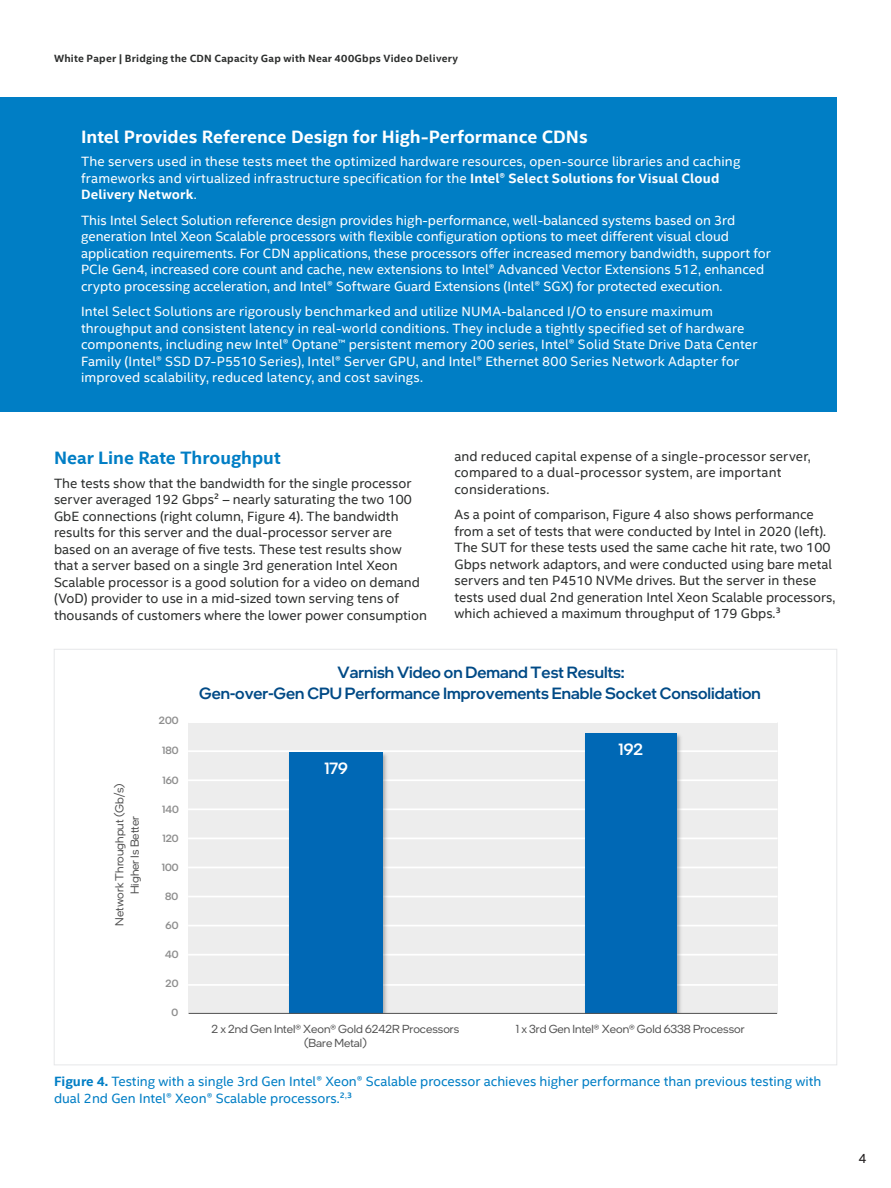
<style>
.page{position:relative;width:891px;height:1188px;background:#fff}
.page>*{position:absolute;margin:0;border:0;box-sizing:border-box;transform-origin:0 0}
.CopyHeaderBlue{font:700 18px "Intel Clear";color:#fff}
.CopyHeaderBlue-2{font:700 18px "Intel Clear";color:#007ec5}
.t1{font:500 16.35px/21px "Intel One Display";color:#004a86;text-align:center}
.t2{font:500 16.35px "Intel One Display";color:#fff}
.MainCopy___Caption{font:13.5px/16.5px "Intel Clear";letter-spacing:.005em;color:#fff}
.MainCopy___Caption-2{font:13.5px/16.5px "Intel Clear";color:#2d2f2e}
.MainCopy___Caption-3{font:13.5px/16.5px "Intel Clear";color:#007ec5}
.MainCopy___Caption-4{font:13.5px "Intel Clear";color:#231f20}
.t3{font:11.7px/14px "Intel One Display";color:#525252;text-align:center}
.Document_Header{font:700 10.5px "Intel Clear";letter-spacing:.025em;color:#2d2f2e}
.t4{font:500 10.5px "Intel One Display";color:#8f8f8f}
.s1{font-weight:700}
</style>
<div class="page">
<div style="left:0;top:97px;width:837px;height:314px;background:#007ec5"></div>
<div style="left:188px;top:722px;width:590px;height:292px;background:#ededed"></div>
<hr style="left:188px;top:984px;width:590px;height:2px;background:#fff">
<hr style="left:188px;top:954px;width:590px;height:2px;background:#fff">
<hr style="left:188px;top:925px;width:590px;height:1px;background:#fff">
<hr style="left:188px;top:896px;width:590px;height:1px;background:#fff">
<hr style="left:188px;top:867px;width:590px;height:1px;background:#fff">
<hr style="left:188px;top:838px;width:590px;height:1px;background:#fff">
<hr style="left:188px;top:808px;width:590px;height:2px;background:#fff">
<hr style="left:188px;top:779px;width:590px;height:2px;background:#fff">
<hr style="left:188px;top:750px;width:590px;height:2px;background:#fff">
<hr style="left:188px;top:721px;width:590px;height:2px;background:#fff">
<img style="left:287px;top:752px;width:103px;height:261px">
<img style="left:582px;top:733px;width:103px;height:280px">
<div style="left:289px;top:752px;width:93px;height:262px;background:#0068b5"></div>
<div style="left:585px;top:734px;width:91px;height:280px;background:#0068b5"></div>
<hr style="left:189px;top:1013px;width:588px;height:1px;background:#525252">
<p class="Document_Header" style="left:54px;top:51px;width:406px">White Paper | Bridging the CDN Capacity Gap with Near 400Gbps Video Delivery</p>
<p class="CopyHeaderBlue" style="left:81px;top:125px;width:508px">Intel Provides Reference Design for High-Performance CDNs</p>
<p class="MainCopy___Caption" style="left:81px;top:153px;width:661px">The servers used in these tests meet the optimized hardware resources, open-source libraries and caching frameworks and virtualized infrastructure specification for the <span class="s1">Intel® Select Solutions for Visual Cloud<br>Delivery Network</span>.</p>
<p class="MainCopy___Caption" style="left:81px;top:212px;width:691px">This Intel Select Solution reference design provides high-performance, well-balanced systems based on 3rd generation Intel Xeon Scalable processors with flexible configuration options to meet different visual cloud application requirements. For CDN applications, these processors offer increased memory bandwidth, support for PCIe Gen4, increased core count and cache, new extensions to Intel® Advanced Vector Extensions 512, enhanced crypto processing acceleration, and Intel® Software Guard Extensions (Intel® SGX) for protected execution.</p>
<p class="MainCopy___Caption" style="left:81px;top:303px;width:678px">Intel Select Solutions are rigorously benchmarked and utilize NUMA-balanced I/O to ensure maximum throughput and consistent latency in real-world conditions. They include a tightly specified set of hardware components, including new Intel® Optane™ persistent memory 200 series, Intel® Solid State Drive Data Center Family (Intel® SSD D7-P5510 Series), Intel® Server GPU, and Intel® Ethernet 800 Series Network Adapter for improved scalability, reduced latency, and cost savings.</p>
<p class="CopyHeaderBlue-2" style="left:54px;top:446px;width:228px">Near Line Rate Throughput</p>
<p class="MainCopy___Caption-2" style="left:54px;top:474px;width:375px">The tests show that the bandwidth for the single processor server averaged 192 Gbps² – nearly saturating the two 100<br>GbE connections (right column, Figure 4). The bandwidth results for this server and the dual-processor server are based on an average of five tests. These test results show that a server based on a single 3rd generation Intel Xeon Scalable processor is a good solution for a video on demand (VoD) provider to use in a mid-sized town serving tens of thousands of customers where the lower power consumption</p>
<p class="MainCopy___Caption-2" style="left:454px;top:448px;width:358px">and reduced capital expense of a single-processor server, compared to a dual-processor system, are important considerations.</p>
<p class="MainCopy___Caption-2" style="left:454px;top:506px;width:382px">As a point of comparison, Figure 4 also shows performance from a set of tests that were conducted by Intel in 2020 (left).<br>The SUT for these tests used the same cache hit rate, two 100<br>Gbps network adaptors, and were conducted using bare metal servers and ten P4510 NVMe drives. But the server in these tests used dual 2nd generation Intel Xeon Scalable processors, which achieved a maximum throughput of 179 Gbps.³</p>
<p class="t3" style="left:112px;top:926px;width:144px;line-height:15.1px;rotate:-90deg">Network Throughput (Gb/s)<br>Higher Is Better</p>
<p class="t4" style="left:159px;top:714px;width:21px">200</p>
<p class="t4" style="left:162px;top:743px;width:18px">180</p>
<p class="t4" style="left:162px;top:773px;width:18px">160</p>
<p class="t4" style="left:162px;top:802px;width:18px">140</p>
<p class="t4" style="left:163px;top:831px;width:18px">120</p>
<p class="t4" style="left:162px;top:861px;width:18px">100</p>
<p class="t4" style="left:165px;top:890px;width:15px">80</p>
<p class="t4" style="left:165px;top:919px;width:14px">60</p>
<p class="t4" style="left:165px;top:948px;width:15px">40</p>
<p class="t4" style="left:166px;top:977px;width:14px">20</p>
<p class="t4" style="left:172px;top:1006px;width:8px">0</p>
<p class="t1" style="left:199px;top:661px;width:563px">Varnish Video on Demand Test Results:<br>Gen-over-Gen CPU Performance Improvements Enable Socket Consolidation</p>
<p class="t2" style="left:324px;top:758px;width:25px">179</p>
<p class="t2" style="left:619px;top:738px;width:26px">192</p>
<p class="t3" style="left:212px;top:1021px;width:249px">2 x 2nd Gen Intel® Xeon® Gold 6242R Processors (Bare Metal)</p>
<p class="t3" style="left:516px;top:1021px;width:230px">1 x 3rd Gen Intel® Xeon® Gold 6338 Processor</p>
<p class="MainCopy___Caption-3" style="left:54px;top:1073px;width:769px"><span class="s1">Figure 4.</span> Testing with a single 3rd Gen Intel® Xeon® Scalable processor achieves higher performance than previous testing with dual 2nd Gen Intel® Xeon® Scalable processors.²<sup>,</sup>³</p>
<p class="MainCopy___Caption-4" style="left:858px;top:1149px;width:10px">4</p>
</div>
